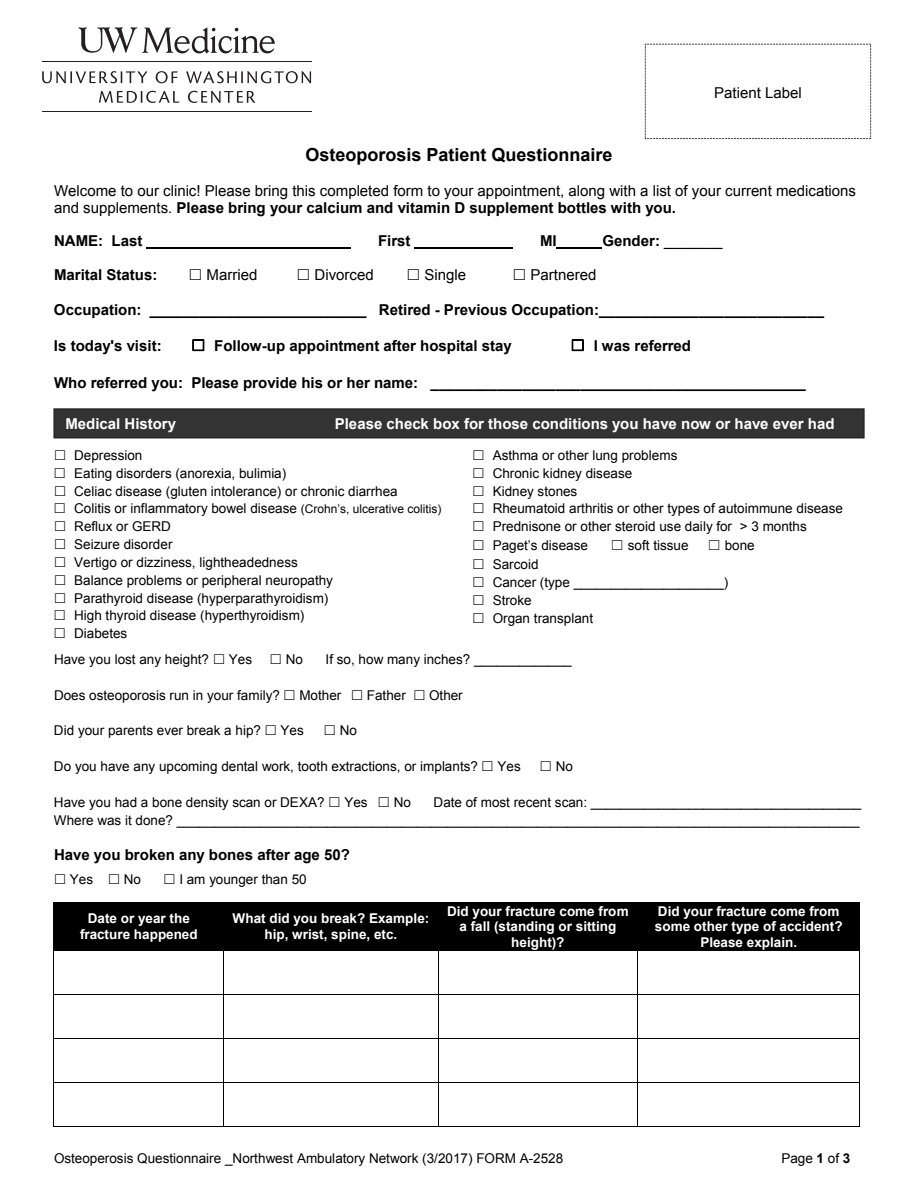
<style>
.page{position:relative;width:918px;height:1188px;background:#fff}
.page>*{position:absolute;margin:0;border:0;box-sizing:border-box;transform-origin:0 0}
.t1{font:700 18px "Arial";color:#000}
.t2{font:700 15px "Arial";color:#000}
.t3{font:15px/17.2px "Arial";color:#000}
.t4{font:700 15px "Arial";color:#fff}
.t5{font:13.5px/17.9px "Arial";color:#000}
.t6{font:700 13.5px/15.5px "Arial";color:#fff;text-align:center}
.s1{font-weight:700}
.s2{font-weight:400}
.s3{font-family:"MS Mincho";font-weight:400}
.s4{font-size:12px}
.s5{font-family:"MS Gothic"}
</style>
<div class="page">
<svg style="left:645px;top:44px;width:226px;height:95px"></svg>
<hr style="left:146px;top:248px;width:205px;height:1px;background:#000">
<hr style="left:415px;top:248px;width:98px;height:1px;background:#000">
<hr style="left:557px;top:248px;width:45px;height:1px;background:#000">
<svg style="left:192px;top:339px;width:12px;height:12px"></svg>
<svg style="left:572px;top:339px;width:12px;height:12px"></svg>
<div style="left:54px;top:903px;width:169px;height:47px;background:#000"></div>
<div style="left:224px;top:903px;width:214px;height:47px;background:#000"></div>
<div style="left:439px;top:903px;width:198px;height:47px;background:#000"></div>
<div style="left:638px;top:903px;width:222px;height:47px;background:#000"></div>
<hr style="left:223px;top:903px;width:1px;height:47px;background:#000">
<hr style="left:438px;top:903px;width:1px;height:47px;background:#000">
<hr style="left:637px;top:903px;width:1px;height:47px;background:#000">
<hr style="left:860px;top:903px;width:1px;height:47px;background:#000">
<hr style="left:54px;top:950px;width:806px;height:1px;background:#000">
<hr style="left:54px;top:951px;width:1px;height:43px;background:#000">
<hr style="left:223px;top:951px;width:1px;height:43px;background:#000">
<hr style="left:438px;top:951px;width:1px;height:43px;background:#000">
<hr style="left:637px;top:951px;width:1px;height:43px;background:#000">
<hr style="left:860px;top:951px;width:1px;height:43px;background:#000">
<hr style="left:54px;top:994px;width:806px;height:1px;background:#000">
<hr style="left:54px;top:995px;width:1px;height:43px;background:#000">
<hr style="left:223px;top:995px;width:1px;height:43px;background:#000">
<hr style="left:438px;top:995px;width:1px;height:43px;background:#000">
<hr style="left:637px;top:995px;width:1px;height:43px;background:#000">
<hr style="left:860px;top:995px;width:1px;height:43px;background:#000">
<hr style="left:54px;top:1038px;width:806px;height:1px;background:#000">
<hr style="left:54px;top:1039px;width:1px;height:43px;background:#000">
<hr style="left:223px;top:1039px;width:1px;height:43px;background:#000">
<hr style="left:438px;top:1039px;width:1px;height:43px;background:#000">
<hr style="left:637px;top:1039px;width:1px;height:43px;background:#000">
<hr style="left:860px;top:1039px;width:1px;height:43px;background:#000">
<hr style="left:54px;top:1082px;width:806px;height:1px;background:#000">
<hr style="left:54px;top:1082px;width:1px;height:44px;background:#000">
<hr style="left:54px;top:1126px;width:169px;height:1px;background:#000">
<hr style="left:223px;top:1082px;width:1px;height:44px;background:#000">
<hr style="left:224px;top:1126px;width:214px;height:1px;background:#000">
<hr style="left:438px;top:1082px;width:1px;height:44px;background:#000">
<hr style="left:438px;top:1126px;width:199px;height:1px;background:#000">
<hr style="left:637px;top:1082px;width:1px;height:44px;background:#000">
<hr style="left:638px;top:1126px;width:222px;height:1px;background:#000">
<hr style="left:860px;top:1082px;width:1px;height:44px;background:#000">
<svg style="left:53px;top:408px;width:812px;height:30px;background:#353435"></svg>
<hr style="left:42px;top:61px;width:269px;height:1px;background:#231f20">
<hr style="left:42px;top:111px;width:269px;height:1px;background:#231f20">
<svg style="left:78px;top:27px;width:197px;height:26px"></svg>
<svg style="left:42px;top:71px;width:105px;height:12px"></svg>
<svg style="left:156px;top:71px;width:22px;height:12px"></svg>
<svg style="left:186px;top:71px;width:125px;height:12px"></svg>
<svg style="left:99px;top:91px;width:81px;height:12px"></svg>
<svg style="left:188px;top:91px;width:67px;height:12px"></svg>
<p class="t3" style="left:714px;top:84px;width:89px">Patient Label</p>
<h1 class="t1" style="left:305px;top:142px;width:309px">Osteoporosis Patient Questionnaire</h1>
<p class="t3" style="left:54px;top:182px;width:804px">Welcome to our clinic! Please bring this completed form to your appointment, along with a list of your current medications and supplements. <span class="s1">Please bring your calcium and vitamin D supplement bottles with you.</span></p>
<p class="t2" style="left:54px;top:231px;width:90px">NAME: Last</p>
<p class="t2" style="left:378px;top:231px;width:34px">First</p>
<p class="t2" style="left:540px;top:231px;width:18px">MI</p>
<p class="t2" style="left:602px;top:231px;width:122px">Gender: <span class="s2">_______</span></p>
<p class="t2" style="left:54px;top:265px;width:105px">Marital Status:</p>
<p class="t3" style="left:207px;top:267px;width:52px">Married</p>
<p class="t3" style="left:315px;top:267px;width:61px">Divorced</p>
<p class="t3" style="left:425px;top:267px;width:43px">Single</p>
<p class="t3" style="left:531px;top:267px;width:67px">Partnered</p>
<p class="t2" style="left:54px;top:300px;width:772px">Occupation: __________________________ Retired - Previous Occupation:___________________________</p>
<p class="t2" style="left:54px;top:335px;width:109px">Is today's visit:</p>
<p class="t2" style="left:191px;top:335px;width:323px"><span class="s3">܆</span> Follow-up appointment after hospital stay</p>
<p class="t2" style="left:570px;top:335px;width:122px"><span class="s3">܆</span> I was referred</p>
<p class="t2" style="left:54px;top:373px;width:753px">Who referred you: Please provide his or her name: _____________________________________________</p>
<p class="t4" style="left:65px;top:413px;width:112px">Medical History</p>
<p class="t4" style="left:335px;top:413px;width:501px">Please check box for those conditions you have now or have ever had</p>
<p class="t5" style="left:74px;top:446px;width:369px">Depression<br>Eating disorders (anorexia, bulimia)<br>Celiac disease (gluten intolerance) or chronic diarrhea<br>Colitis or inflammatory bowel disease <span class="s4">(Crohn’s, ulcerative colitis)<br></span>Reflux or GERD<br>Seizure disorder<br>Vertigo or dizziness, lightheadedness<br>Balance problems or peripheral neuropathy<br>Parathyroid disease (hyperparathyroidism)<br>High thyroid disease (hyperthyroidism)<br>Diabetes</p>
<p class="t5" style="left:493px;top:446px;width:352px">Asthma or other lung problems<br>Chronic kidney disease<br>Kidney stones<br>Rheumatoid arthritis or other types of autoimmune disease<br>Prednisone or other steroid use daily for &gt; 3 months<br>Paget’s disease</p>
<p class="t5" style="left:611px;top:537px;width:79px"><span class="s5">܆</span> soft tissue</p>
<p class="t5" style="left:707px;top:537px;width:49px"><span class="s5">܆</span> bone</p>
<p class="t5" style="left:493px;top:556px;width:237px">Sarcoid<br>Cancer (type ____________________)<br>Stroke<br>Organ transplant</p>
<p class="t5" style="left:54px;top:651px;width:157px">Have you lost any height?</p>
<p class="t5" style="left:229px;top:651px;width:25px">Yes</p>
<p class="t5" style="left:286px;top:651px;width:19px">No</p>
<p class="t5" style="left:326px;top:651px;width:248px">If so, how many inches? _____________</p>
<p class="t5" style="left:54px;top:686px;width:227px">Does osteoporosis run in your family?</p>
<p class="t5" style="left:299px;top:686px;width:43px">Mother</p>
<p class="t5" style="left:367px;top:686px;width:41px">Father</p>
<p class="t5" style="left:429px;top:686px;width:35px">Other</p>
<p class="t5" style="left:54px;top:722px;width:208px">Did your parents ever break a hip?</p>
<p class="t5" style="left:281px;top:722px;width:25px">Yes</p>
<p class="t5" style="left:340px;top:722px;width:19px">No</p>
<p class="t5" style="left:54px;top:758px;width:426px">Do you have any upcoming dental work, tooth extractions, or implants?</p>
<p class="t5" style="left:498px;top:758px;width:25px">Yes</p>
<p class="t5" style="left:556px;top:758px;width:19px">No</p>
<p class="t5" style="left:54px;top:793px;width:272px">Have you had a bone density scan or DEXA?</p>
<p class="t5" style="left:344px;top:793px;width:25px">Yes</p>
<p class="t5" style="left:394px;top:793px;width:19px">No</p>
<p class="t5" style="left:54px;top:793px;width:809px;text-align:right">Date of most recent scan: ____________________________________<br>Where was it done? ___________________________________________________________________________________________</p>
<p class="t2" style="left:54px;top:844px;width:297px">Have you broken any bones after age 50?</p>
<p class="t5" style="left:70px;top:870px;width:25px">Yes</p>
<p class="t5" style="left:124px;top:870px;width:19px">No</p>
<p class="t5" style="left:179px;top:870px;width:129px">I am younger than 50</p>
<p class="t6" style="left:80px;top:911px;width:119px">Date or year the fracture happened</p>
<p class="t6" style="left:233px;top:911px;width:198px">What did you break? Example: hip, wrist, spine, etc.</p>
<p class="t6" style="left:447px;top:904px;width:183px">Did your fracture come from a fall (standing or sitting height)?</p>
<p class="t6" style="left:655px;top:904px;width:189px">Did your fracture come from some other type of accident?<br>Please explain.</p>
<p class="t5" style="left:54px;top:1150px;width:511px">Osteoperosis Questionnaire _Northwest Ambulatory Network (3/2017) FORM A-2528</p>
<p class="t5" style="left:781px;top:1150px;width:70px">Page <span class="s1">1</span> of <span class="s1">3</span></p>
</div>
